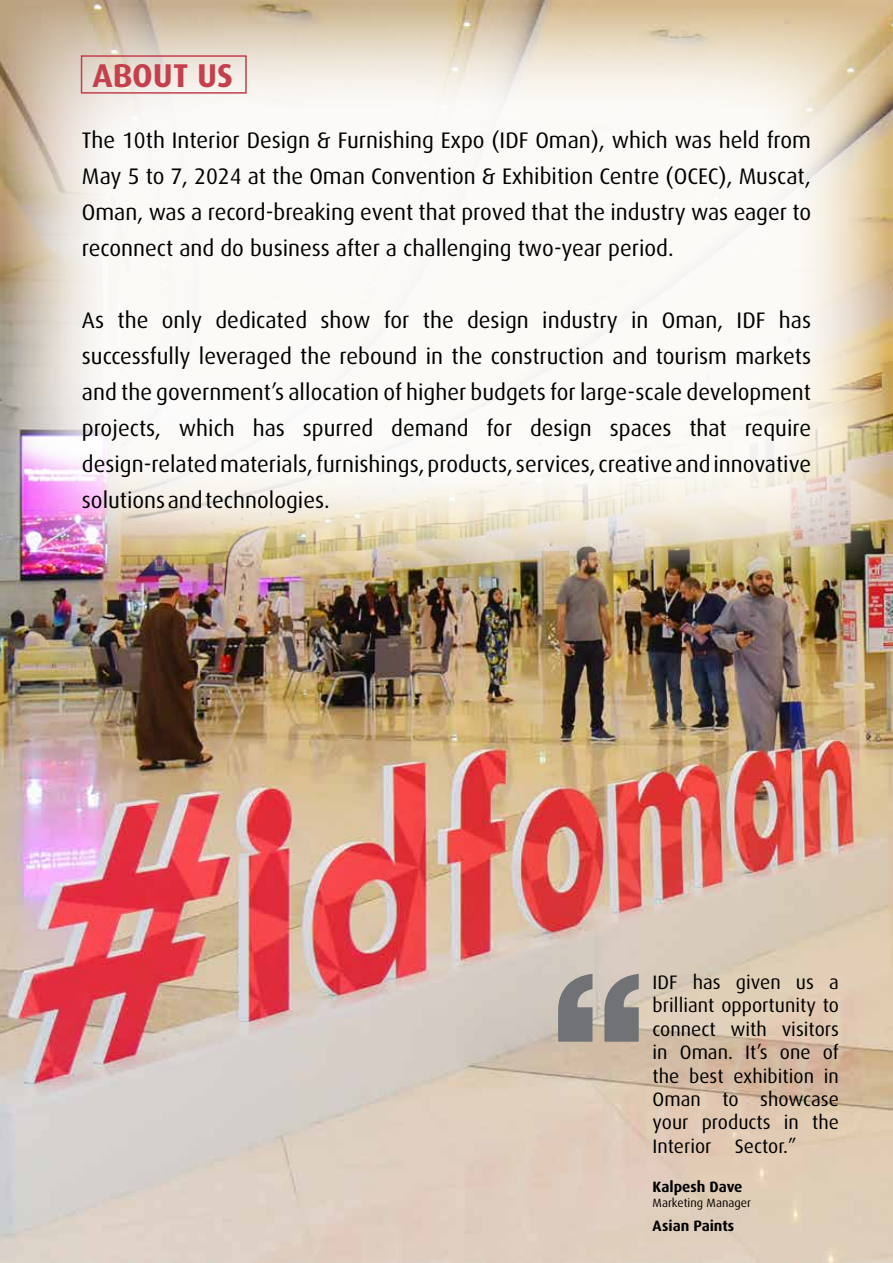
<style>
.page{position:relative;width:893px;height:1263px;background:#fff}
.page>*{position:absolute;margin:0;border:0;box-sizing:border-box;transform-origin:0 0}
.t1{font:700 33px "Dax";color:#c4404d}
.t2{font:22.5px/36px "Dax";color:#000;text-align:justify}
.t3{font:19.5px/23.4px "Dax";color:#000;text-align:justify}
.t4{font:700 15px "Dax";color:#000}
.t5{font:12px "Dax";color:#000}
</style>
<div class="page">
<img style="left:0;top:0;width:893px;height:1263px">
<svg style="left:5px;top:6px;width:883px;height:564px;fill:#faf8f5"></svg>
<div style="left:81px;top:55px;width:166px;height:39px;border:2px solid #c4404d"></div>
<svg style="left:558px;top:974px;width:81px;height:68px;background:#918e8b"></svg>
<h1 class="t1" style="left:92px;top:57px;width:142px">ABOUT US</h1>
<p class="t2" style="left:82px;top:122px;width:731px">The 10th Interior Design &amp; Furnishing Expo (IDF Oman), which was held from May 5 to 7, 2024 at the Oman Convention &amp; Exhibition Centre (OCEC), Muscat, Oman, was a record-breaking event that proved that the industry was eager to reconnect and do business after a challenging two-year period.</p>
<p class="t2" style="left:82px;top:302px;width:731px">As the only dedicated show for the design industry in Oman, IDF has successfully leveraged the rebound in the construction and tourism markets and the government’s allocation of higher budgets for large-scale development projects, which has spurred demand for design spaces that require design-related materials, furnishings, products, services, creative and innovative solutions and technologies.</p>
<p class="t3" style="left:653px;top:971px;width:188px">IDF has given us a brilliant opportunity to connect with visitors in Oman. It’s one of the best exhibition in Oman to showcase your products in the Interior Sector.”</p>
<p class="t4" style="left:653px;top:1179px;width:92px">Kalpesh Dave</p>
<p class="t5" style="left:653px;top:1196px;width:100px">Marketing Manager</p>
<p class="t4" style="left:653px;top:1217px;width:83px">Asian Paints</p>
</div>
